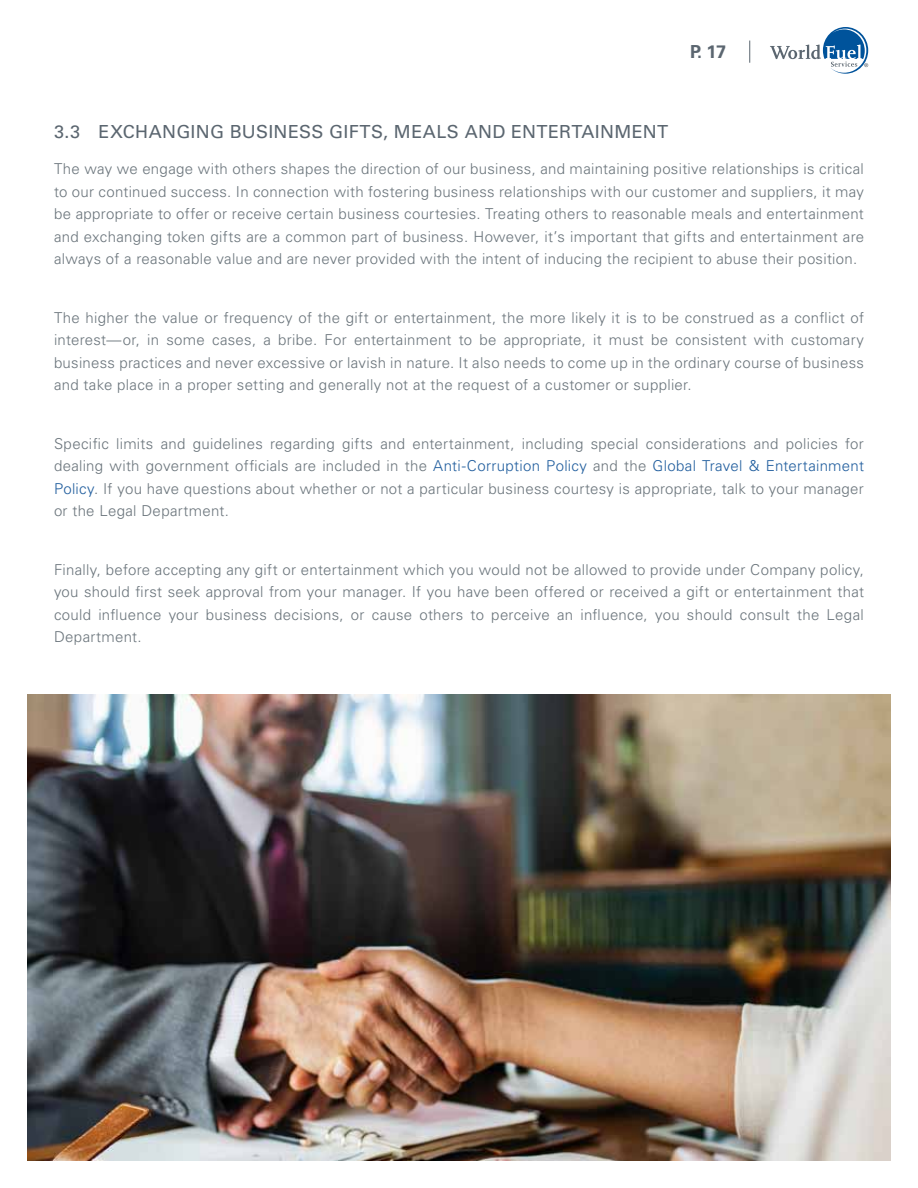
<style>
.page{position:relative;width:918px;height:1188px;background:#fff}
.page>*{position:absolute;margin:0;border:0;box-sizing:border-box;transform-origin:0 0}
.t1{font:18px "Univers LT Std";letter-spacing:.02em;color:#5b6670}
.t2{font:700 18px "Univers LT Std";color:#5b6670}
.t3{font:300 15px/22.5px "Univers LT Std";letter-spacing:.02em;color:#6b757c;text-align:justify}
.s1{color:#215e9e}
</style>
<div class="page">
<svg style="left:770px;top:27px;width:98px;height:47px"></svg>
<svg style="left:749px;top:41px;width:1px;height:22px"></svg>
<img style="left:27px;top:694px;width:864px;height:467px">
<p class="t2" style="left:690px;top:41px;width:37px">P. 17</p>
<p class="t1" style="left:54px;top:121px;width:616px">3.3 EXCHANGING BUSINESS GIFTS, MEALS AND ENTERTAINMENT</p>
<p class="t3" style="left:54px;top:158px;width:812px">The way we engage with others shapes the direction of our business, and maintaining positive relationships is critical to our continued success. In connection with fostering business relationships with our customer and suppliers, it may be appropriate to offer or receive certain business courtesies. Treating others to reasonable meals and entertainment and exchanging token gifts are a common part of business. However, it’s important that gifts and entertainment are always of a reasonable value and are never provided with the intent of inducing the recipient to abuse their position.</p>
<p class="t3" style="left:54px;top:306px;width:812px">The higher the value or frequency of the gift or entertainment, the more likely it is to be construed as a conflict of interest—or, in some cases, a bribe. For entertainment to be appropriate, it must be consistent with customary business practices and never excessive or lavish in nature. It also needs to come up in the ordinary course of business and take place in a proper setting and generally not at the request of a customer or supplier.</p>
<p class="t3" style="left:54px;top:432px;width:812px">Specific limits and guidelines regarding gifts and entertainment, including special considerations and policies for dealing with government officials are included in the <span class="s1">Anti-Corruption Policy</span> and the <span class="s1">Global Travel &amp; Entertainment Policy</span>. If you have questions about whether or not a particular business courtesy is appropriate, talk to your manager or the Legal Department.</p>
<p class="t3" style="left:54px;top:558px;width:812px">Finally, before accepting any gift or entertainment which you would not be allowed to provide under Company policy, you should first seek approval from your manager. If you have been offered or received a gift or entertainment that could influence your business decisions, or cause others to perceive an influence, you should consult the Legal Department.</p>
</div>
